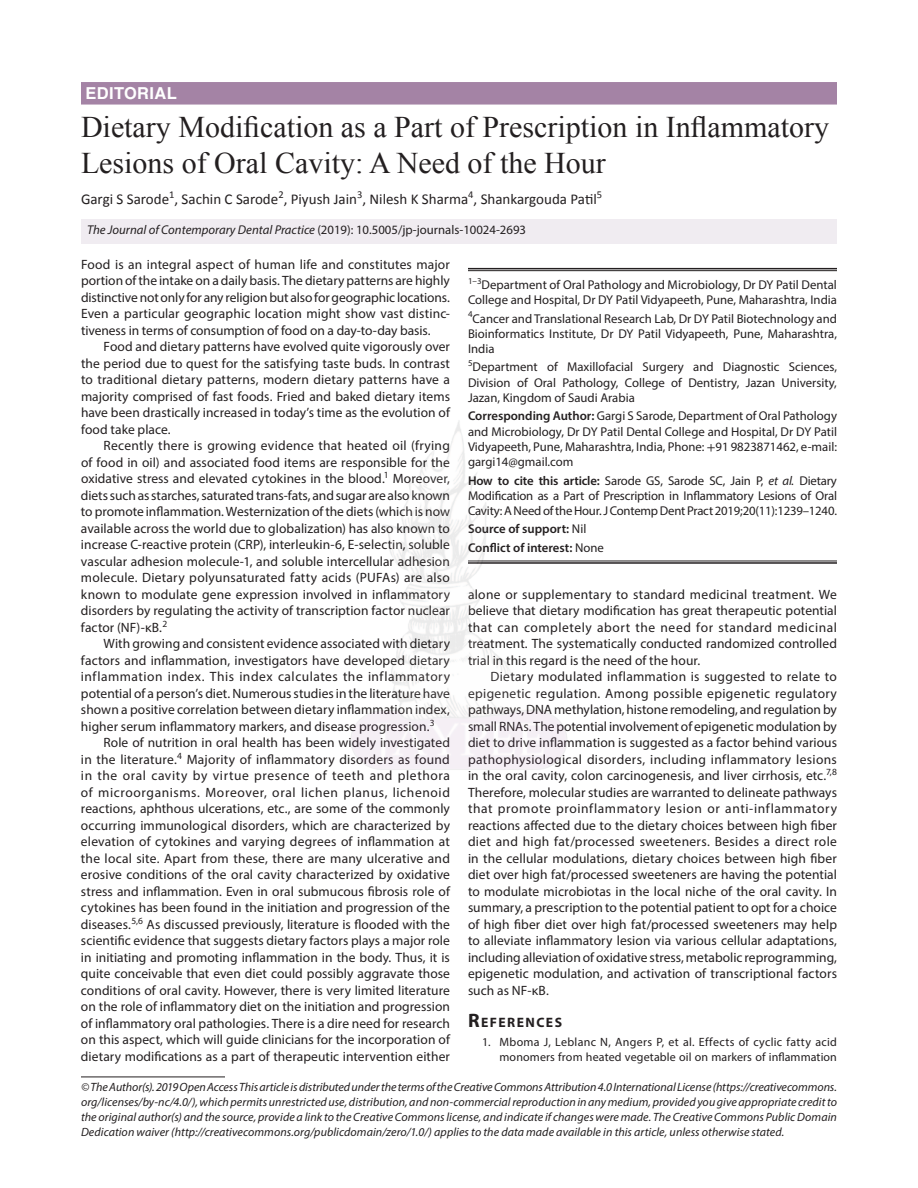
<style>
.page{position:relative;width:918px;height:1188px;background:#fff}
.page>*{position:absolute;margin:0;border:0;box-sizing:border-box;transform-origin:0 0}
.AT{font:30px/36px "Times New Roman";color:#231f20}
.JCDP-ART{font:700 16.5px "Helvetica LT Std";letter-spacing:.025em;color:#fff}
.AU{font:15px "Calibri";color:#231f20}
.REF{font:700 13.65px "Myriad Pro";letter-spacing:.105em;color:#231f20}
.Para{font:13.5px/16.5px "Myriad Pro";letter-spacing:.005em;color:#231f20;text-align:justify}
.Para-intro{font:13.5px/16.5px "Myriad Pro";letter-spacing:-.005em;color:#231f20;text-align:justify}
.Cor-Para{font:12.75px/15.3px "Myriad Pro";letter-spacing:-.005em;color:#231f20;text-align:justify}
.AF{font:12.75px/15.3px "Myriad Pro";color:#231f20;text-align:justify}
.AF-first{font:12.75px/15.3px "Myriad Pro";color:#231f20}
.JT_DOI{font:italic 12.75px "Myriad Pro";color:#231f20}
.Aff-foot-last{font:600 12.75px "Myriad Pro";color:#231f20}
.Aff-foot{font:600 12.75px "Myriad Pro";color:#231f20}
.Footnote_Text{font:italic 12px/15px "Myriad Pro";letter-spacing:.005em;color:#231f20;text-align:justify}
.REF-TX{font:12px/14.7px "Myriad Pro";letter-spacing:.015em;color:#231f20;text-align:right}
.s1{font-style:normal}
.s2{font-weight:600}
.s3{font-family:"STIX"}
.s4{font-style:italic}
.s5{font-weight:400}
.s6{font-size:19.5px}
</style>
<div class="page">
<div style="left:81px;top:82px;width:756px;height:23px;background:#a483a5"></div>
<div style="left:81px;top:219px;width:756px;height:24px;background:#f0ecf1"></div>
<hr style="left:468px;top:268px;width:369px;height:1px;background:#231f20">
<hr style="left:468px;top:270px;width:369px;height:1px;background:#231f20">
<hr style="left:468px;top:561px;width:369px;height:1px;background:#231f20">
<hr style="left:468px;top:562px;width:369px;height:2px;background:#231f20">
<hr style="left:81px;top:1077px;width:144px;height:1px;background:#231f20">
<img style="left:351px;top:421px;width:220px;height:349px">
<p class="JCDP-ART" style="left:86px;top:83px;width:93px">EDITORIAL</p>
<p class="AT" style="left:81px;top:108px;width:750px">Dietary Modification as a Part of Prescription in Inflammatory<br>Lesions of Oral Cavity: A Need of the Hour</p>
<p class="AU" style="left:81px;top:190px;width:523px">Gargi S Sarode<sup>1</sup>, Sachin C Sarode<sup>2</sup>, Piyush Jain<sup>3</sup>, Nilesh K Sharma<sup>4</sup>, Shankargouda Patil<sup>5</sup></p>
<p class="JT_DOI" style="left:87px;top:222px;width:441px">The Journal of Contemporary Dental Practice <span class="s1">(2019): 10.5005/jp-journals-10024-2693</span></p>
<p class="Para-intro" style="left:81px;top:256px;width:370px">Food is an integral aspect of human life and constitutes major portion of the intake on a daily basis. The dietary patterns are highly distinctive not only for any religion but also for geographic locations.<br>Even a particular geographic location might show vast distinc&shy;tiveness in terms of consumption of food on a day-to-day basis.</p>
<p class="Para" style="left:81px;top:338px;width:371px;text-indent:23px">Food and dietary patterns have evolved quite vigorously over the period due to quest for the satisfying taste buds. In contrast to traditional dietary patterns, modern dietary patterns have a majority comprised of fast foods. Fried and baked dietary items have been drastically increased in today’s time as the evolution of food take place.</p>
<p class="Para" style="left:81px;top:437px;width:371px;text-indent:23px">Recently there is growing evidence that heated oil (frying of food in oil) and associated food items are responsible for the oxidative stress and elevated cytokines in the blood.<sup>1</sup> Moreover, diets such as starches, saturated trans-fats, and sugar are also known to promote inflammation. Westernization of the diets (which is now available across the world due to globalization) has also known to increase C-reactive protein (CRP), interleukin-6, E-selectin, soluble vascular adhesion molecule-1, and soluble intercellular adhesion molecule. Dietary polyunsaturated fatty acids (PUFAs) are also known to modulate gene expression involved in inflammatory disorders by regulating the activity of transcription factor nuclear factor (NF)-κB.<sup>2</sup></p>
<p class="Para" style="left:81px;top:635px;width:371px;text-indent:23px">With growing and consistent evidence associated with dietary factors and inflammation, investigators have developed dietary inflammation index. This index calculates the inflammatory potential of a person’s diet. Numerous studies in the literature have shown a positive correlation between dietary inflammation index, higher serum inflammatory markers, and disease progression.<sup>3</sup></p>
<p class="Para" style="left:81px;top:734px;width:371px;text-indent:23px">Role of nutrition in oral health has been widely investigated in the literature.<sup>4</sup> Majority of inflammatory disorders as found in the oral cavity by virtue presence of teeth and plethora of microorganisms. Moreover, oral lichen planus, lichenoid reactions, aphthous ulcerations, etc., are some of the commonly occurring immunological disorders, which are characterized by elevation of cytokines and varying degrees of inflammation at the local site. Apart from these, there are many ulcerative and erosive conditions of the oral cavity characterized by oxidative stress and inflammation. Even in oral submucous fibrosis role of cytokines has been found in the initiation and progression of the diseases.<sup>5,6</sup> As discussed previously, literature is flooded with the scientific evidence that suggests dietary factors plays a major role in initiating and promoting inflammation in the body. Thus, it is quite conceivable that even diet could possibly aggravate those conditions of oral cavity. However, there is very limited literature on the role of inflammatory diet on the initiation and progression of inflammatory oral pathologies. There is a dire need for research on this aspect, which will guide clinicians for the incorporation of dietary modifications as a part of therapeutic intervention either</p>
<p class="AF-first" style="left:468px;top:277px;width:371px"><sup>1–3</sup>Department of Oral Pathology and Microbiology, Dr DY Patil Dental<br>College and Hospital, Dr DY Patil Vidyapeeth, Pune, Maharashtra, India</p>
<p class="AF" style="left:468px;top:310px;width:371px"><sup>4</sup>Cancer and Translational Research Lab, Dr DY Patil Biotechnology and Bioinformatics Institute, Dr DY Patil Vidyapeeth, Pune, Maharashtra, India</p>
<p class="AF" style="left:468px;top:359px;width:370px"><sup>5</sup>Department of Maxillofacial Surgery and Diagnostic Sciences, Division of Oral Pathology, College of Dentistry, Jazan University, Jazan, Kingdom of Saudi Arabia</p>
<p class="Cor-Para" style="left:468px;top:408px;width:371px"><span class="s2">Corresponding Author:</span> Gargi S Sarode, Department of Oral Pathology and Microbiology, Dr DY Patil Dental College and Hospital, Dr DY Patil Vidyapeeth, Pune, Maharashtra, India, Phone: <span class="s3">+</span>91 9823871462, e-mail: gargi14@gmail.com</p>
<p class="Cor-Para" style="left:468px;top:472px;width:371px"><span class="s2">How to cite this article:</span> Sarode GS, Sarode SC, Jain P, <span class="s4">et al.</span> Dietary Modification as a Part of Prescription in Inflammatory Lesions of Oral Cavity: A Need of the Hour. J Contemp Dent Pract 2019;20(11):1239–1240.</p>
<p class="Aff-foot" style="left:468px;top:521px;width:120px">Source of support: <span class="s5">Nil</span></p>
<p class="Aff-foot-last" style="left:468px;top:539px;width:137px">Conflict of interest: <span class="s5">None</span></p>
<p class="Para" style="left:468px;top:586px;width:371px">alone or supplementary to standard medicinal treatment. We believe that dietary modification has great therapeutic potential that can completely abort the need for standard medicinal treatment. The systematically conducted randomized controlled trial in this regard is the need of the hour.</p>
<p class="Para" style="left:468px;top:668px;width:371px;text-indent:23px">Dietary modulated inflammation is suggested to relate to epigenetic regulation. Among possible epigenetic regulatory pathways, DNA methylation, histone remodeling, and regulation by small RNAs. The potential involvement of epigenetic modulation by diet to drive inflammation is suggested as a factor behind various pathophysiological disorders, including inflammatory lesions in the oral cavity, colon carcinogenesis, and liver cirrhosis, etc.<sup>7,8<br></sup>Therefore, molecular studies are warranted to delineate pathways that promote proinflammatory lesion or anti-inflammatory reactions affected due to the dietary choices between high fiber diet and high fat/processed sweeteners. Besides a direct role in the cellular modulations, dietary choices between high fiber diet over high fat/processed sweeteners are having the potential to modulate microbiotas in the local niche of the oral cavity. In summary, a prescription to the potential patient to opt for a choice of high fiber diet over high fat/processed sweeteners may help to alleviate inflammatory lesion via various cellular adaptations, including alleviation of oxidative stress, metabolic reprogramming, epigenetic modulation, and activation of transcriptional factors such as NF-κB.</p>
<p class="REF" style="left:468px;top:1014px;width:96px"><span class="s6">R</span>EFERENCES</p>
<p class="REF-TX" style="left:482px;top:1035px;width:356px">1. Mboma J, Leblanc N, Angers P, et al. Effects of cyclic fatty acid monomers from heated vegetable oil on markers of inflammation</p>
<p class="Footnote_Text" style="left:81px;top:1079px;width:758px">© The Author(s). 2019 Open Access This article is distributed under the terms of the Creative Commons Attribution 4.0 International License (https://creativecommons. org/licenses/by-nc/4.0/), which permits unrestricted use, distribution, and non-commercial reproduction in any medium, provided you give appropriate credit to the original author(s) and the source, provide a link to the Creative Commons license, and indicate if changes were made. The Creative Commons Public Domain Dedication waiver (http://creativecommons.org/publicdomain/zero/1.0/) applies to the data made available in this article, unless otherwise stated.</p>
</div>
